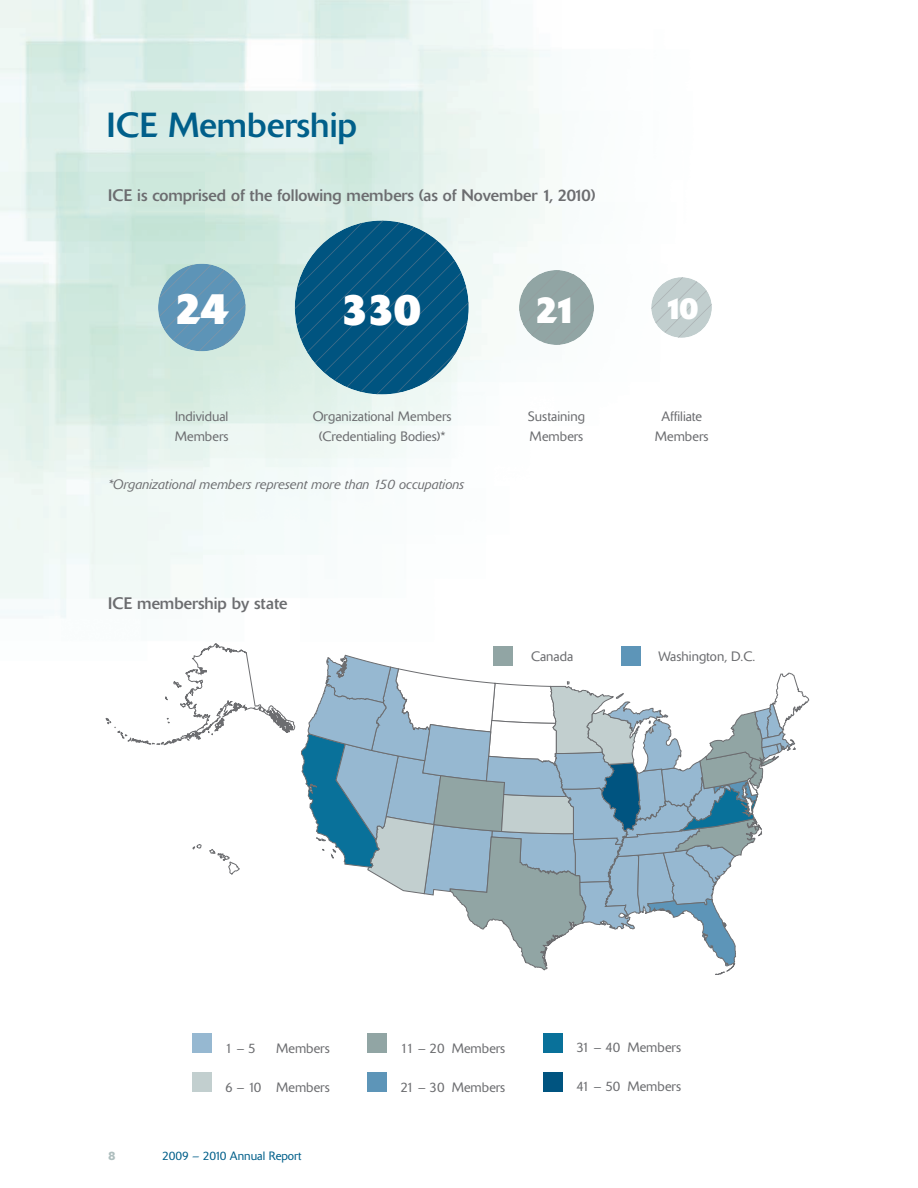
<style>
.page{position:relative;width:918px;height:1188px;background:#fff}
.page>*{position:absolute;margin:0;border:0;box-sizing:border-box;transform-origin:0 0}
.t1{font:700 43.5px "Delta";color:#fff}
.t2{font:700 37.2px "Delta";color:#fff}
.t3{font:34.5px "Delta";letter-spacing:.01em;color:#005f8a}
.t4{font:700 30.15px "Delta";color:#fff}
.t5{font:16.5px "Delta";color:#6c6d70}
.t6{font:300 13.5px/19.5px "Delta";color:#6c6d70}
.t7{font:italic 300 13.5px "Delta";letter-spacing:.015em;color:#6c6d70}
.t8{font:300 12px "Delta";color:#005f8a}
.t9{font:500 12px "Delta";color:#aebebe}
</style>
<div class="page">
<img style="left:0;top:0;width:810px;height:1092px">
<svg style="left:159px;top:265px;width:87px;height:86px;background:#75a5bd"></svg>
<svg style="left:519px;top:270px;width:75px;height:75px"></svg>
<svg style="left:651px;top:277px;width:61px;height:61px"></svg>
<svg style="left:295px;top:221px;width:174px;height:173px;background:#337697"></svg>
<svg style="left:301px;top:654px;width:508px;height:321px"></svg>
<svg style="left:192px;top:844px;width:48px;height:32px"></svg>
<svg style="left:105px;top:643px;width:190px;height:103px"></svg>
<div style="left:543px;top:1072px;width:20px;height:20px;background:#005480"></div>
<div style="left:543px;top:1033px;width:20px;height:19px;background:#09719a"></div>
<div style="left:368px;top:1072px;width:19px;height:20px;background:#5d95b8"></div>
<div style="left:368px;top:1033px;width:19px;height:19px;background:#91a5a4"></div>
<div style="left:192px;top:1072px;width:20px;height:20px;background:#c2cfcf"></div>
<div style="left:192px;top:1033px;width:20px;height:20px;background:#96b8d1"></div>
<div style="left:494px;top:646px;width:19px;height:20px;background:#91a5a4"></div>
<div style="left:621px;top:646px;width:19px;height:20px;background:#5d95b8"></div>
<h3 class="t3" style="left:107px;top:104px;width:252px">ice membership</h3>
<p class="t5" style="left:108px;top:186px;width:489px">ice is comprised of the following members (as of november 1, 2010)</p>
<h1 class="t1" style="left:175px;top:282px;width:55px">24</h1>
<p class="t6" style="left:175px;top:407px;width:55px">Individual<br>Members</p>
<h1 class="t1" style="left:341px;top:283px;width:81px">330</h1>
<p class="t6" style="left:313px;top:407px;width:140px;text-align:center">Organizational Members (Credentialing Bodies)*</p>
<p class="t7" style="left:108px;top:477px;width:358px">*Organizational members represent more than 150 occupations</p>
<p class="t5" style="left:108px;top:593px;width:181px">ice membership by state</p>
<h2 class="t2" style="left:535px;top:287px;width:43px">21</h2>
<p class="t6" style="left:528px;top:407px;width:59px">Sustaining<br>Members</p>
<h3 class="t4" style="left:665px;top:290px;width:35px">10</h3>
<p class="t6" style="left:655px;top:407px;width:55px;text-align:center">Affiliate<br>Members</p>
<p class="t6" style="left:531px;top:647px;width:44px">Canada</p>
<p class="t6" style="left:658px;top:647px;width:98px">Washington, D.C.</p>
<p class="t6" style="left:225px;top:1039px;width:32px">1 – 5</p>
<p class="t6" style="left:276px;top:1039px;width:55px">Members</p>
<p class="t6" style="left:225px;top:1078px;width:106px">6 – 10 Members</p>
<p class="t9" style="left:108px;top:1149px;width:9px">8</p>
<p class="t8" style="left:162px;top:1148px;width:141px">2009 – 2010 Annual Report</p>
<p class="t6" style="left:401px;top:1039px;width:106px">11 – 20 Members</p>
<p class="t6" style="left:401px;top:1078px;width:106px">21 – 30 Members</p>
<p class="t6" style="left:576px;top:1038px;width:106px">31 – 40 Members</p>
<p class="t6" style="left:576px;top:1077px;width:106px">41 – 50 Members</p>
</div>
